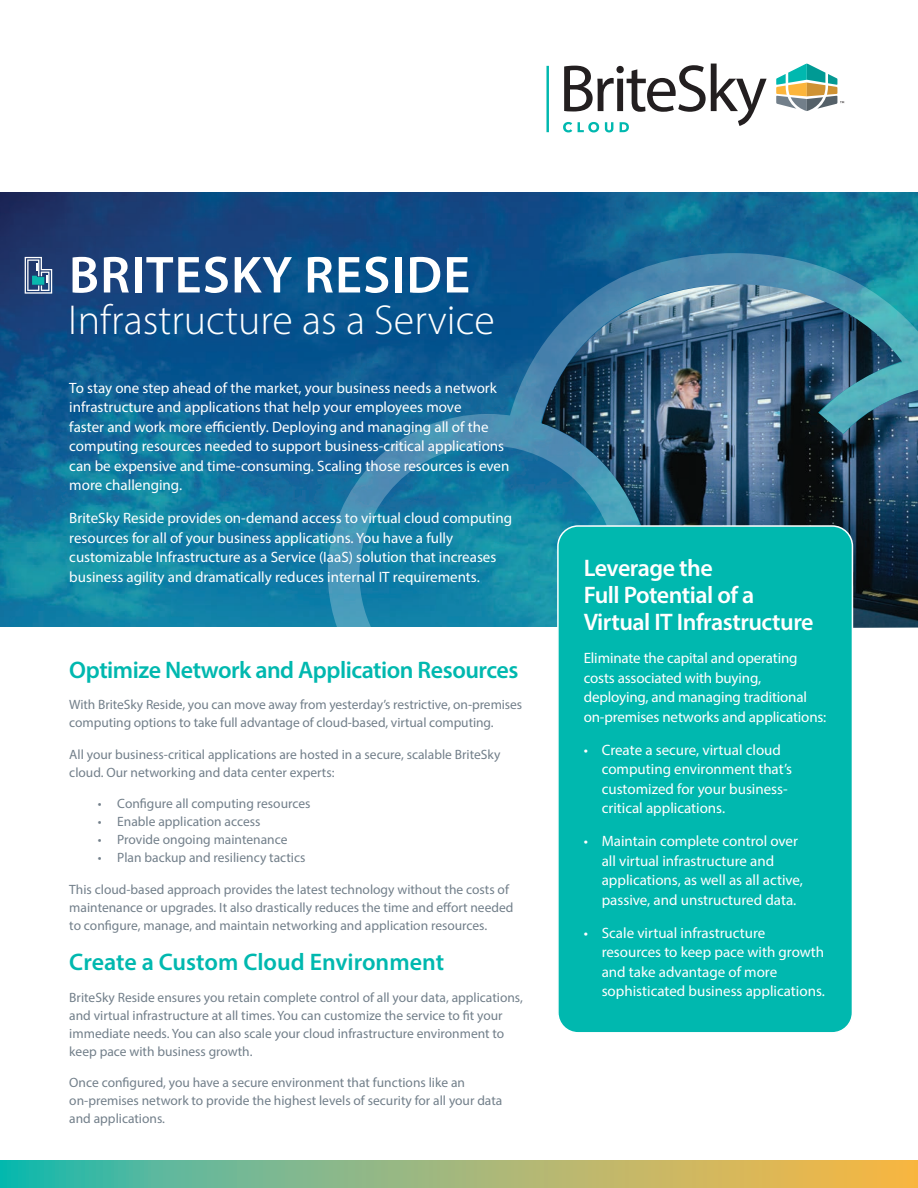
<style>
.page{position:relative;width:918px;height:1188px;background:#fff}
.page>*{position:absolute;margin:0;border:0;box-sizing:border-box;transform-origin:0 0}
.t1{font:600 52.5px "Myriad Pro";letter-spacing:.02em;color:#fff}
.t2{font:300 42px "Myriad Pro";color:#fff}
.t3{font:600 24px/27px "Myriad Pro";letter-spacing:-.02em;color:#fff}
.t4{font:600 24px "Myriad Pro";letter-spacing:-.02em;color:#00b8af}
.t5{font:600 24px "Myriad Pro";color:#00b8af}
.t6{font:15px/19.5px "Myriad Pro";color:#fff}
.t7{font:13.5px/18px "Myriad Pro";color:#727f8a}
</style>
<div class="page">
<img style="left:0;top:192px;width:918px;height:435px">
<svg style="left:776px;top:64px;width:68px;height:47px"></svg>
<svg style="left:563px;top:64px;width:204px;height:68px"></svg>
<hr style="left:546px;top:66px;width:3px;height:66px;background:#00b8af">
<svg style="left:0;top:1161px;width:918px;height:27px;background:#9ab77b"></svg>
<svg style="left:316px;top:252px;width:602px;height:375px;background:#19709e"></svg>
<img style="left:542px;top:284px;width:376px;height:344px">
<div style="left:558px;top:526px;width:294px;height:507px;background:#00b8af;border-radius:20px"></div>
<div style="left:557px;top:525px;width:296px;height:509px;border:2px solid #fff;border-radius:20px"></div>
<svg style="left:25px;top:257px;width:27px;height:37px"></svg>
<h1 class="t1" style="left:69px;top:241px;width:403px">BRITESKY RESIDE</h1>
<h2 class="t2" style="left:68px;top:295px;width:428px">Infrastructure as a Service</h2>
<p class="t6" style="left:69px;top:378px;width:442px">To stay one step ahead of the market, your business needs a network infrastructure and applications that help your employees move<br>faster and work more efficiently. Deploying and managing all of the computing resources needed to support business-critical applications can be expensive and time-consuming. Scaling those resources is even more challenging.</p>
<p class="t6" style="left:69px;top:508px;width:444px">BriteSky Reside provides on-demand access to virtual cloud computing resources for all of your business applications. You have a fully customizable Infrastructure as a Service (IaaS) solution that increases business agility and dramatically reduces internal IT requirements.</p>
<h3 class="t4" style="left:69px;top:654px;width:451px">Optimize Network and Application Resources</h3>
<p class="t7" style="left:69px;top:695px;width:454px">With BriteSky Reside, you can move away from yesterday’s restrictive, on-premises computing options to take full advantage of cloud-based, virtual computing.</p>
<p class="t7" style="left:69px;top:745px;width:433px">All your business-critical applications are hosted in a secure, scalable BriteSky cloud. Our networking and data center experts:</p>
<p class="t7" style="left:98px;top:794px;width:214px">• Configure all computing resources</p>
<p class="t7" style="left:98px;top:812px;width:164px">• Enable application access</p>
<p class="t7" style="left:98px;top:830px;width:191px">• Provide ongoing maintenance</p>
<p class="t7" style="left:98px;top:848px;width:209px">• Plan backup and resiliency tactics</p>
<p class="t7" style="left:69px;top:880px;width:446px">This cloud-based approach provides the latest technology without the costs of maintenance or upgrades. It also drastically reduces the time and effort needed to configure, manage, and maintain networking and application resources.</p>
<h3 class="t5" style="left:69px;top:947px;width:376px">Create a Custom Cloud Environment</h3>
<p class="t7" style="left:69px;top:988px;width:455px">BriteSky Reside ensures you retain complete control of all your data, applications, and virtual infrastructure at all times. You can customize the service to fit your immediate needs. You can also scale your cloud infrastructure environment to keep pace with business growth.</p>
<p class="t7" style="left:69px;top:1073px;width:435px">Once configured, you have a secure environment that functions like an on‑premises network to provide the highest levels of security for all your data and applications.</p>
<h3 class="t3" style="left:584px;top:554px;width:231px">Leverage the<br>Full Potential of a<br>Virtual IT Infrastructure</h3>
<p class="t6" style="left:584px;top:648px;width:244px">Eliminate the capital and operating costs associated with buying, deploying, and managing traditional on-premises networks and applications:</p>
<p class="t6" style="left:602px;top:740px;width:192px;text-indent:-18px">• Create a secure, virtual cloud computing environment that’s customized for your business&shy;critical applications.</p>
<p class="t6" style="left:602px;top:831px;width:203px;text-indent:-18px">• Maintain complete control over all virtual infrastructure and applications, as well as all active, passive, and unstructured data.</p>
<p class="t6" style="left:602px;top:923px;width:225px;text-indent:-18px">• Scale virtual infrastructure resources to keep pace with growth and take advantage of more sophisticated business applications.</p>
</div>
